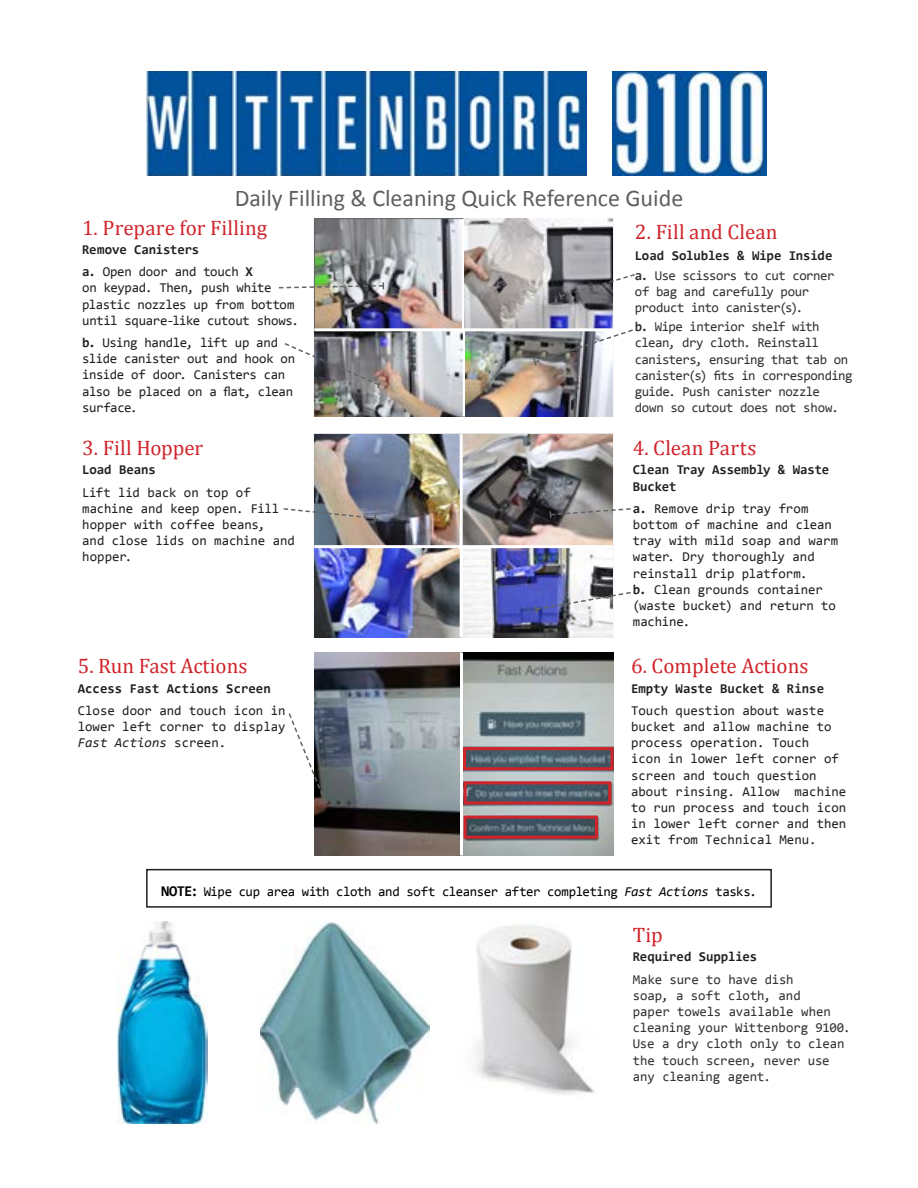
<style>
.page{position:relative;width:918px;height:1188px;background:#fff}
.page>*{position:absolute;margin:0;border:0;box-sizing:border-box;transform-origin:0 0}
.t1{font:24px "Calibri";color:#5f5f5f}
.t2{font:21px "Cambria";color:#d1232a}
.t3{font:13.5px/16.2px "Consolas";color:#231f20}
.t4{font:13.5px/16.2px "Consolas";letter-spacing:-.03em;color:#323232}
.t5{font:13.5px/16.2px "Consolas";letter-spacing:-.03em;color:#231f20}
.t6{font:700 13.5px/22.2px "Consolas";color:#231f20}
.t7{font:13.5px/16.2px "Consolas";letter-spacing:-.01em;color:#323232}
.t8{font:13.5px "Consolas";letter-spacing:-.03em;color:#000}
.s1{font-weight:400}
.s2{font-weight:700}
.s3{font-style:italic}
.s4{color:#323232}
.s5{font-weight:400;color:#323232}
.s6{font-weight:700;font-size:15px}
</style>
<div class="page">
<img style="left:147px;top:72px;width:439px;height:104px">
<img style="left:316px;top:220px;width:145px;height:108px">
<img style="left:117px;top:921px;width:91px;height:203px">
<img style="left:260px;top:921px;width:169px;height:203px">
<img style="left:476px;top:925px;width:119px;height:170px">
<svg style="left:278px;top:282px;width:107px;height:7px"></svg>
<img style="left:314px;top:331px;width:149px;height:85px">
<svg style="left:284px;top:342px;width:98px;height:48px"></svg>
<img style="left:465px;top:218px;width:148px;height:198px">
<svg style="left:558px;top:273px;width:77px;height:28px"></svg>
<svg style="left:532px;top:329px;width:101px;height:38px"></svg>
<hr style="left:314px;top:328px;width:300px;height:3px;background:#fff">
<img style="left:314px;top:434px;width:299px;height:203px">
<hr style="left:460px;top:434px;width:3px;height:203px;background:#fff">
<hr style="left:314px;top:545px;width:299px;height:3px;background:#fff">
<svg style="left:283px;top:507px;width:94px;height:16px"></svg>
<svg style="left:549px;top:507px;width:82px;height:13px"></svg>
<svg style="left:534px;top:591px;width:97px;height:23px"></svg>
<img style="left:315px;top:652px;width:298px;height:203px">
<hr style="left:460px;top:652px;width:3px;height:203px;background:#fff">
<svg style="left:288px;top:712px;width:42px;height:94px"></svg>
<div style="left:146px;top:869px;width:626px;height:39px;border:2px solid #231f20"></div>
<img style="left:612px;top:72px;width:154px;height:104px">
<div style="left:463px;top:747px;width:151px;height:23px;border:3px solid #d1232a"></div>
<div style="left:464px;top:781px;width:147px;height:23px;border:3px solid #d1232a"></div>
<div style="left:464px;top:816px;width:134px;height:23px;border:3px solid #d1232a"></div>
<h1 class="t1" style="left:235px;top:183px;width:450px">Daily Filling &amp; Cleaning Quick Reference Guide</h1>
<h2 class="t2" style="left:82px;top:215px;width:187px">1. Prepare for Filling</h2>
<p class="t6" style="left:82px;top:238px;width:172px">Remove Canisters<br>a. <span class="s1">Open door and touch</span> X</p>
<p class="t5" style="left:82px;top:279px;width:218px">on keypad. Then, push white plastic nozzles up from bottom until square-like cutout shows.</p>
<p class="t5" style="left:82px;top:334px;width:215px"><span class="s2">b.</span> Using handle, lift up and slide canister out and hook on inside of door. Canisters can also be placed on a flat, clean surface.</p>
<h2 class="t2" style="left:82px;top:436px;width:122px">3. Fill Hopper</h2>
<p class="t6" style="left:82px;top:459px;width:75px">Load Beans</p>
<p class="t3" style="left:82px;top:484px;width:214px">Lift lid back on top of machine and keep open. Fill hopper with coffee beans,<br>and close lids on machine and hopper.</p>
<h2 class="t2" style="left:78px;top:654px;width:171px">5. Run Fast Actions</h2>
<p class="t6" style="left:78px;top:677px;width:195px">Access Fast Actions Screen</p>
<p class="t3" style="left:78px;top:702px;width:209px;text-align:justify">Close door and touch icon in lower left corner to display <span class="s3">Fast Actions</span> screen.</p>
<h2 class="t2" style="left:635px;top:220px;width:144px">2. Fill and Clean</h2>
<p class="t6" style="left:635px;top:246px;width:201px;line-height:19.2px">Load Solubles &amp; Wipe Inside <span class="s4">a.</span> <span class="s5">Use scissors to cut corner</span></p>
<p class="t4" style="left:635px;top:283px;width:176px">of bag and carefully pour product into canister(s).</p>
<p class="t4" style="left:635px;top:318px;width:219px"><span class="s2">b.</span> Wipe interior shelf with clean, dry cloth. Reinstall canisters, ensuring that tab on canister(s) fits in corresponding guide. Push canister nozzle<br>down so cutout does not show.</p>
<h2 class="t2" style="left:633px;top:436px;width:125px">4. Clean Parts</h2>
<p class="t6" style="left:633px;top:462px;width:198px;line-height:16.2px">Clean Tray Assembly &amp; Waste<br>Bucket</p>
<p class="t3" style="left:633px;top:500px;width:207px"><span class="s2">a.</span> Remove drip tray from bottom of machine and clean tray with mild soap and warm water. Dry thoroughly and reinstall drip platform.<br><span class="s2">b.</span> Clean grounds container (waste bucket) and return to machine.</p>
<h2 class="t2" style="left:631px;top:654px;width:179px">6. Complete Actions</h2>
<p class="t6" style="left:631px;top:677px;width:195px">Empty Waste Bucket &amp; Rinse</p>
<p class="t3" style="left:631px;top:702px;width:217px">Touch question about waste bucket and allow machine to process operation. Touch<br>icon in lower left corner of screen and touch question about rinsing. Allow machine to run process and touch icon in lower left corner and then exit from Technical Menu.</p>
<p class="t8" style="left:161px;top:882px;width:597px"><span class="s6">NOTE:</span> Wipe cup area with cloth and soft cleanser after completing <span class="s3">Fast Actions</span> tasks.</p>
<h2 class="t2" style="left:633px;top:923px;width:31px">Tip</h2>
<p class="t6" style="left:633px;top:946px;width:126px">Required Supplies</p>
<p class="t7" style="left:633px;top:971px;width:219px">Make sure to have dish<br>soap, a soft cloth, and<br>paper towels available when cleaning your Wittenborg 9100.<br>Use a dry cloth only to clean the touch screen, never use any cleaning agent.</p>
</div>
